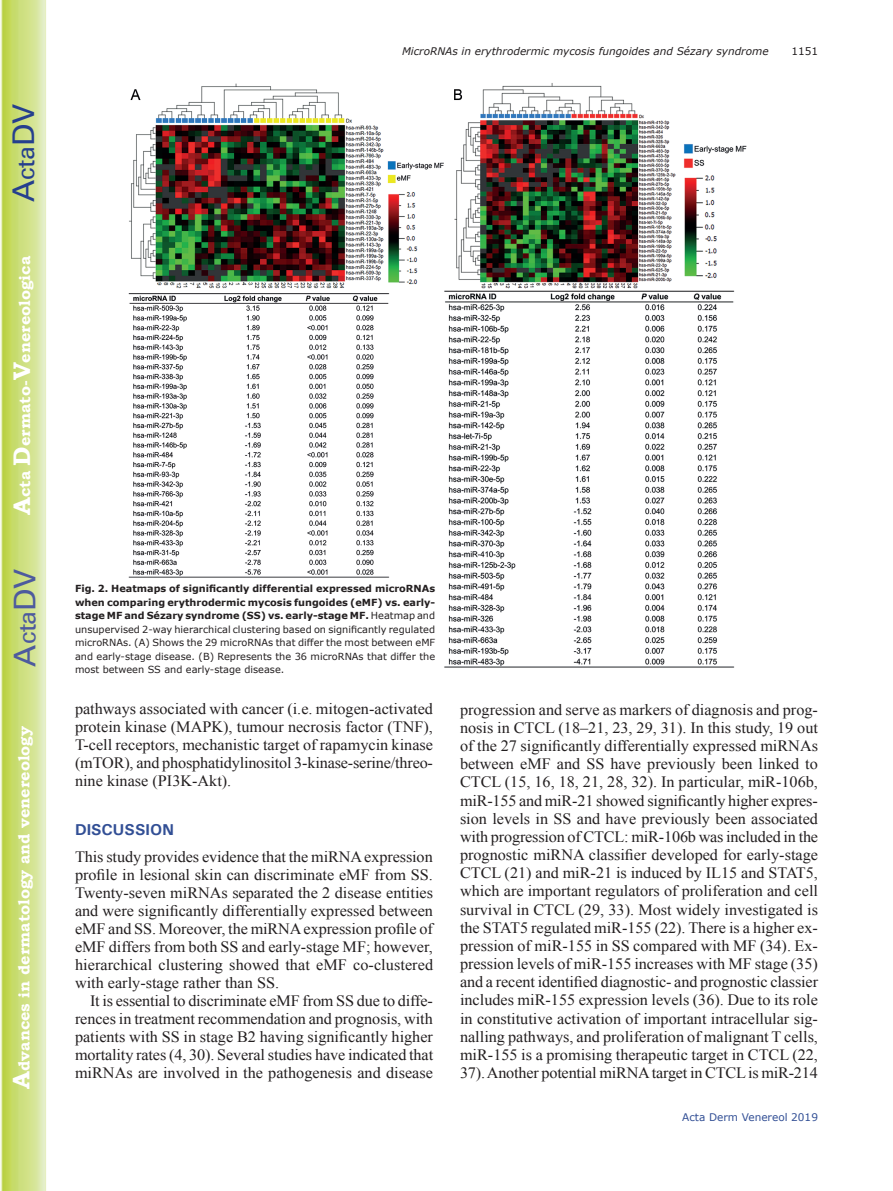
<style>
.page{position:relative;width:893px;height:1191px;background:#fff}
.page>*{position:absolute;margin:0;border:0;box-sizing:border-box;transform-origin:0 0}
.t1{font:30px "Univers";color:#4d5a9e}
.t2{font:30px "Univers";color:#253f8e}
.t3{font:15.75px/18.1px "Times New Roman";color:#231f20;text-align:justify}
.t4{font:700 15.75px "Bookman Old Style";color:#fff}
.t5{font:700 15.75px "Univers";color:#324f95}
.t6{font:italic 10.5px "Verdana";color:#231f20}
.t7{font:10.5px "Verdana";color:#324f95}
.t8{font:10.5px "Verdana";color:#231f20}
.t9{font:9.75px/13.5px "Verdana";color:#231f20;text-align:justify}
.s1{font-size:24px}
.s2{font-weight:700}
</style>
<div class="page">
<svg style="left:1px;top:0;width:45px;height:1191px;background:#cfe084"></svg>
<img style="left:128px;top:83px;width:619px;height:584px">
<h1 class="t2" style="left:6px;top:202px;width:100px;rotate:-90deg">A<span class="s1">cta</span>DV</h1>
<p class="t4" style="left:15px;top:515px;width:260px;rotate:-90deg"><span class="s1">A</span>cta <span class="s1">D</span>ermato-<span class="s1">V</span>enereologica</p>
<h1 class="t1" style="left:7px;top:666px;width:100px;rotate:-90deg">A<span class="s1">cta</span>DV</h1>
<p class="t4" style="left:15px;top:1088px;width:364px;rotate:-90deg"><span class="s1">A</span>dvances in dermatology and venereology</p>
<p class="t6" style="left:402px;top:44px;width:368px">MicroRNAs in erythrodermic mycosis fungoides and Sézary syndrome</p>
<p class="t8" style="left:791px;top:44px;width:28px">1151</p>
<p class="t9" style="left:75px;top:582px;width:362px"><span class="s2">Fig. 2. Heatmaps of significantly differential expressed microRNAs when comparing erythrodermic mycosis fungoides (eMF) vs. early&shy;stage MF and Sézary syndrome (SS) vs. early-stage MF.</span> Heatmap and unsupervised 2-way hierarchical clustering based on significantly regulated microRNAs. (A) Shows the 29 microRNAs that differ the most between eMF and early-stage disease. (B) Represents the 36 microRNAs that differ the most between SS and early-stage disease.</p>
<p class="t3" style="left:75px;top:699px;width:360px">pathways associated with cancer (i.e. mitogen-activated protein kinase (MAPK), tumour necrosis factor (TNF), T-cell receptors, mechanistic target of rapamycin kinase (mTOR), and phosphatidylinositol 3-kinase-serine/threo&shy;nine kinase (PI3K-Akt).</p>
<p class="t5" style="left:75px;top:819px;width:100px">DISCUSSION</p>
<p class="t3" style="left:75px;top:847px;width:360px">This study provides evidence that the miRNA expression profile in lesional skin can discriminate eMF from SS.<br>Twenty-seven miRNAs separated the 2 disease entities and were significantly differentially expressed between eMF and SS. Moreover, the miRNA expression profile of eMF differs from both SS and early-stage MF; however, hierarchical clustering showed that eMF co-clustered with early-stage rather than SS.</p>
<p class="t3" style="left:75px;top:991px;width:360px;text-indent:15px">It is essential to discriminate eMF from SS due to diffe&shy;rences in treatment recommendation and prognosis, with patients with SS in stage B2 having significantly higher mortality rates (4, 30). Several studies have indicated that miRNAs are involved in the pathogenesis and disease</p>
<p class="t3" style="left:460px;top:700px;width:360px">progression and serve as markers of diagnosis and prog&shy;nosis in CTCL (18–21, 23, 29, 31). In this study, 19 out of the 27 significantly differentially expressed miRNAs between eMF and SS have previously been linked to CTCL (15, 16, 18, 21, 28, 32). In particular, miR-106b, miR-155 and miR-21 showed significantly higher expres&shy;sion levels in SS and have previously been associated with progression of CTCL: miR-106b was included in the prognostic miRNA classifier developed for early-stage CTCL (21) and miR-21 is induced by IL15 and STAT5, which are important regulators of proliferation and cell survival in CTCL (29, 33). Most widely investigated is the STAT5 regulated miR-155 (22). There is a higher ex&shy;pression of miR-155 in SS compared with MF (34). Ex&shy;pression levels of miR-155 increases with MF stage (35) and a recent identified diagnostic- and prognostic classier includes miR-155 expression levels (36). Due to its role in constitutive activation of important intracellular sig&shy;nalling pathways, and proliferation of malignant T cells, miR-155 is a promising therapeutic target in CTCL (22, 37). Another potential miRNA target in CTCL is miR-214</p>
<p class="t7" style="left:682px;top:1110px;width:137px">Acta Derm Venereol 2019</p>
</div>
